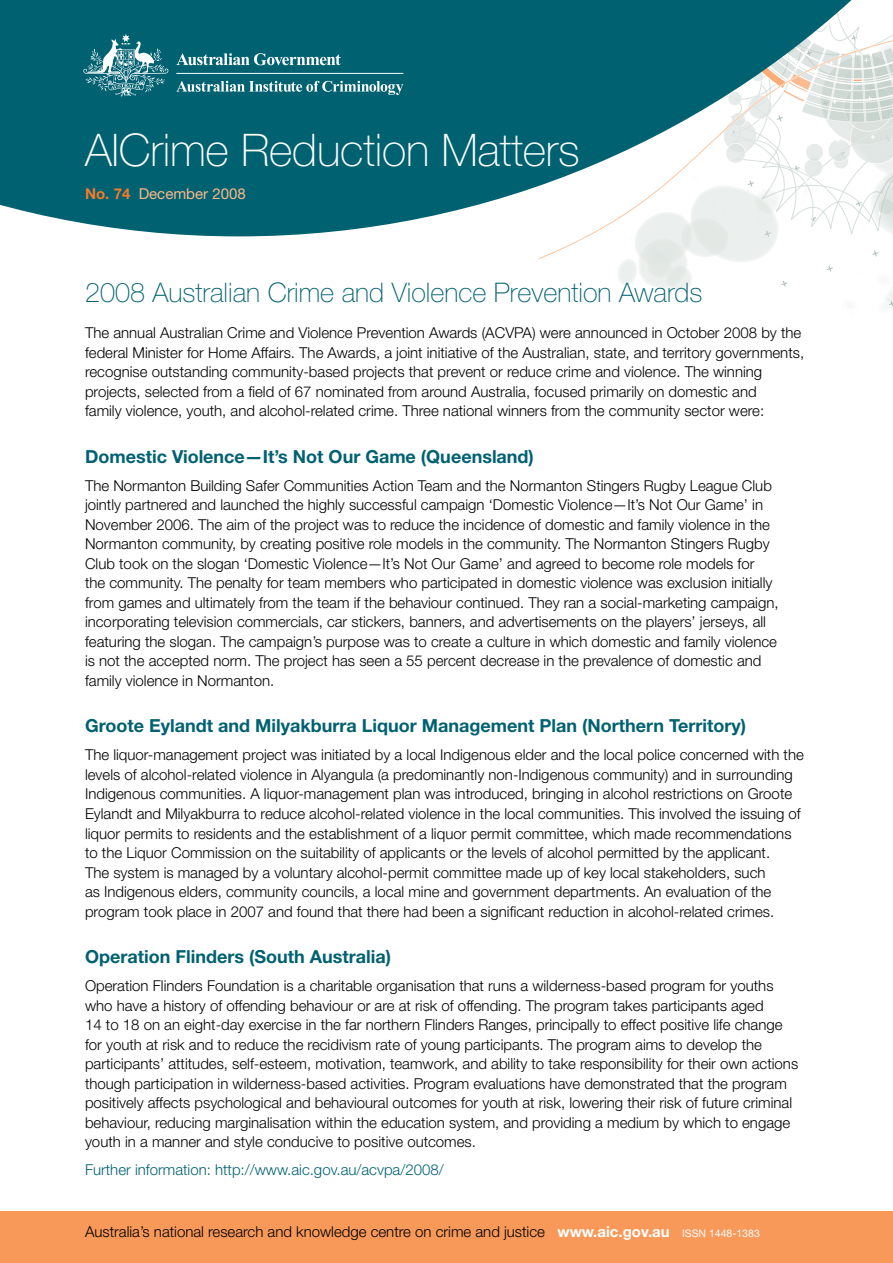
<style>
.page{position:relative;width:893px;height:1263px;background:#fff}
.page>*{position:absolute;margin:0;border:0;box-sizing:border-box;transform-origin:0 0}
.t1{font:100 45px "Helvetica Neue LT";letter-spacing:-.005em;color:#fff}
.Heading_1{font:100 27px "Helvetica Neue LT";color:#006171}
.Heading_2{font:700 18px "Helvetica Neue LT";color:#006171}
.text{font:300 15px/19.5px "Helvetica Neue LT";color:#000}
.factsheet_footer01{font:300 15px "Helvetica Neue LT";color:#000}
.text-2{font:300 15px "Helvetica Neue LT";color:#006171}
.factsheet_no__and_da{font:15px "Helvetica Neue LT";color:#fbb889}
.s1{font-weight:700;color:#f47b29}
.s2{font-weight:700;color:#fff}
.s3{font-weight:400;font-size:10.5px;color:#fff}
</style>
<div class="page">
<svg style="left:618px;top:236px;width:275px;height:71px"></svg>
<svg style="left:0;top:0;width:893px;height:236px;fill:#006171"></svg>
<div style="left:0;top:1212px;width:893px;height:51px;background:#f89959"></div>
<svg style="left:176px;top:53px;width:165px;height:12px"></svg>
<svg style="left:83px;top:34px;width:85px;height:62px;background:#3b8591"></svg>
<hr style="left:176px;top:73px;width:227px;height:1px;background:#fff">
<svg style="left:176px;top:81px;width:227px;height:14px;background:#478d98"></svg>
<p class="t1" style="left:85px;top:124px;width:496px">AICrime Reduction Matters</p>
<p class="factsheet_no__and_da" style="left:85px;top:185px;width:162px"><span class="s1">No. 74</span> December 2008</p>
<p class="Heading_1" style="left:85px;top:277px;width:619px">2008 Australian Crime and Violence Prevention Awards</p>
<p class="text" style="left:85px;top:323px;width:721px">The annual Australian Crime and Violence Prevention Awards (ACVPA) were announced in October 2008 by the federal Minister for Home Affairs. The Awards, a joint initiative of the Australian, state, and territory governments, recognise outstanding community-based projects that prevent or reduce crime and violence. The winning projects, selected from a field of 67 nominated from around Australia, focused primarily on domestic and<br>family violence, youth, and alcohol-related crime. Three national winners from the community sector were:</p>
<p class="Heading_2" style="left:85px;top:445px;width:450px">Domestic Violence—It’s Not Our Game (Queensland)</p>
<p class="text" style="left:85px;top:475px;width:695px">The Normanton Building Safer Communities Action Team and the Normanton Stingers Rugby League Club jointly partnered and launched the highly successful campaign ‘Domestic Violence—It’s Not Our Game’ in November 2006. The aim of the project was to reduce the incidence of domestic and family violence in the Normanton community, by creating positive role models in the community. The Normanton Stingers Rugby Club took on the slogan ‘Domestic Violence—It’s Not Our Game’ and agreed to become role models for<br>the community. The penalty for team members who participated in domestic violence was exclusion initially from games and ultimately from the team if the behaviour continued. They ran a social-marketing campaign, incorporating television commercials, car stickers, banners, and advertisements on the players’ jerseys, all featuring the slogan. The campaign’s purpose was to create a culture in which domestic and family violence is not the accepted norm. The project has seen a 55 percent decrease in the prevalence of domestic and family violence in Normanton.</p>
<p class="Heading_2" style="left:85px;top:715px;width:662px">Groote Eylandt and Milyakburra Liquor Management Plan (Northern Territory)</p>
<p class="text" style="left:85px;top:745px;width:720px">The liquor-management project was initiated by a local Indigenous elder and the local police concerned with the levels of alcohol-related violence in Alyangula (a predominantly non-Indigenous community) and in surrounding Indigenous communities. A liquor-management plan was introduced, bringing in alcohol restrictions on Groote Eylandt and Milyakburra to reduce alcohol-related violence in the local communities. This involved the issuing of liquor permits to residents and the establishment of a liquor permit committee, which made recommendations to the Liquor Commission on the suitability of applicants or the levels of alcohol permitted by the applicant.<br>The system is managed by a voluntary alcohol-permit committee made up of key local stakeholders, such<br>as Indigenous elders, community councils, a local mine and government departments. An evaluation of the program took place in 2007 and found that there had been a significant reduction in alcohol-related crimes.</p>
<p class="Heading_2" style="left:85px;top:945px;width:307px">Operation Flinders (South Australia)</p>
<p class="text" style="left:85px;top:976px;width:715px">Operation Flinders Foundation is a charitable organisation that runs a wilderness-based program for youths who have a history of offending behaviour or are at risk of offending. The program takes participants aged<br>14 to 18 on an eight-day exercise in the far northern Flinders Ranges, principally to effect positive life change for youth at risk and to reduce the recidivism rate of young participants. The program aims to develop the participants’ attitudes, self-esteem, motivation, teamwork, and ability to take responsibility for their own actions though participation in wilderness-based activities. Program evaluations have demonstrated that the program positively affects psychological and behavioural outcomes for youth at risk, lowering their risk of future criminal behaviour, reducing marginalisation within the education system, and providing a medium by which to engage youth in a manner and style conducive to positive outcomes.</p>
<p class="text-2" style="left:85px;top:1160px;width:360px">Further information: http://www.aic.gov.au/acvpa/2008/</p>
<p class="factsheet_footer01" style="left:85px;top:1222px;width:676px">Australia’s national research and knowledge centre on crime and justice <span class="s2">www.aic.gov.au</span> <span class="s3">ISSN 1448-1383</span></p>
</div>
